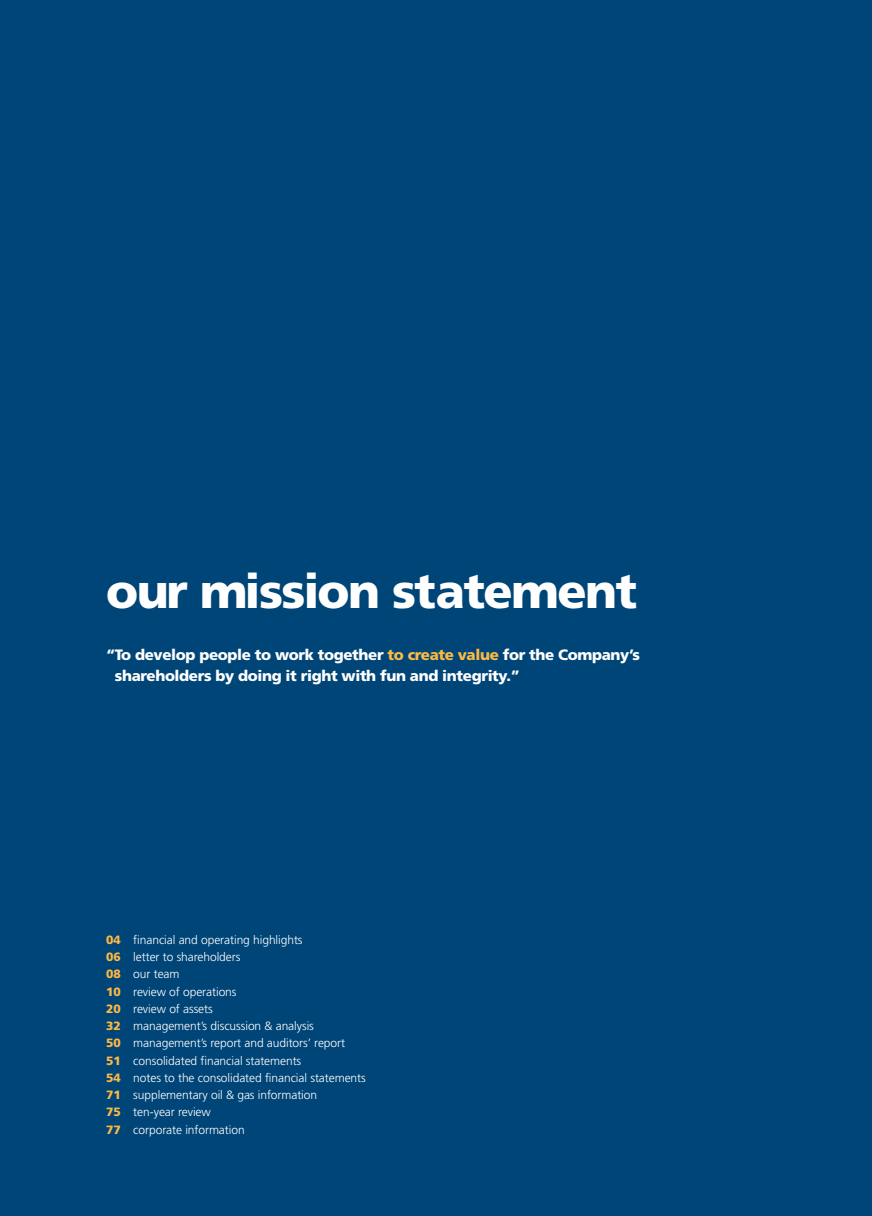
<style>
.page{position:relative;width:872px;height:1216px;background:#fff}
.page>*{position:absolute;margin:0;border:0;box-sizing:border-box;transform-origin:0 0}
.t1{font:900 48px "Frutiger";letter-spacing:-.03em;color:#fff}
.t2{font:900 15px/21px "Frutiger";letter-spacing:-.025em;color:#fff}
.t3{font:300 12px/17.2px "Frutiger";letter-spacing:-.005em;color:#fff}
.s1{color:#fdb944}
.s2{font-weight:900;color:#fdb944}
</style>
<div class="page">
<hr style="left:871px;top:0;width:1px;height:1216px;background:#231f1f">
<div style="left:0;top:0;width:871px;height:1216px;background:#004577"></div>
<h1 class="t1" style="left:106px;top:572px;width:532px">our mission statement</h1>
<p class="t2" style="left:115px;top:645px;width:526px;text-indent:-9px">“To develop people to work together <span class="s1">to create value</span> for the Company’s shareholders by doing it right with fun and integrity.”</p>
<p class="t3" style="left:106px;top:932px;width:261px"><span class="s2">04</span> financial and operating highlights<br><span class="s2">06</span> letter to shareholders<br><span class="s2">08</span> our team<br><span class="s2">10</span> review of operations<br><span class="s2">20</span> review of assets<br><span class="s2">32</span> management’s discussion &amp; analysis<br><span class="s2">50</span> management’s report and auditors’ report<br><span class="s2">51</span> consolidated financial statements<br><span class="s2">54</span> notes to the consolidated financial statements<br><span class="s2">71</span> supplementary oil &amp; gas information<br><span class="s2">75</span> ten-year review<br><span class="s2">77</span> corporate information</p>
</div>
